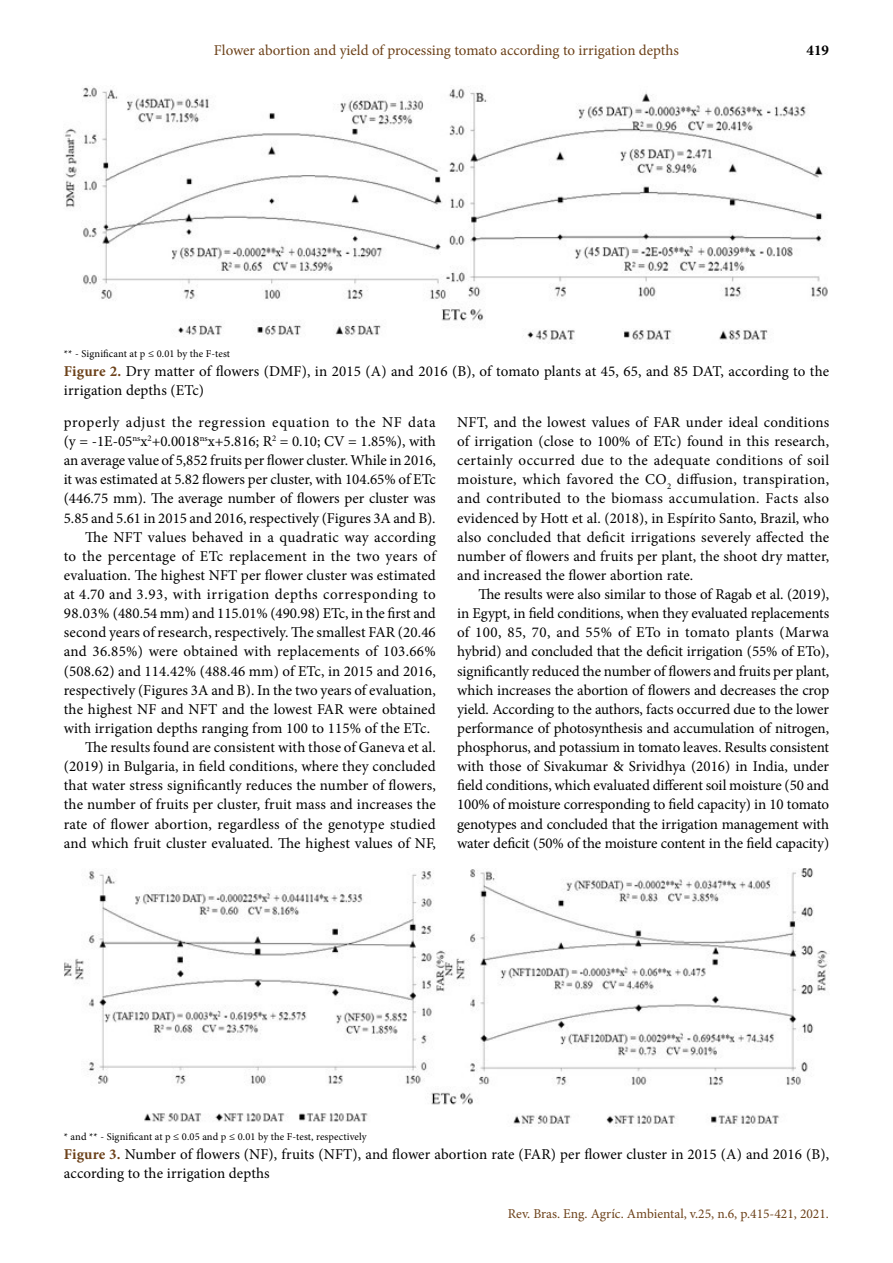
<style>
.page{position:relative;width:893px;height:1263px;background:#fff}
.page>*{position:absolute;margin:0;border:0;box-sizing:border-box;transform-origin:0 0}
.t1{font:15px/19px "Minion Pro";letter-spacing:.005em;color:#000;text-align:justify}
.t2{font:15px "Minion Pro";letter-spacing:.04em;color:#000}
.t3{font:15px "Minion Pro";color:#6c4119}
.t4{font:700 15px "Minion Pro";color:#000}
.t5{font:13.5px "Minion Pro";color:#6c4119}
.t6{font:10.5px "Minion Pro";letter-spacing:.005em;color:#000}
.s1{font-weight:700;color:#6c4119}
</style>
<div class="page">
<img style="left:65px;top:87px;width:763px;height:255px">
<img style="left:64px;top:869px;width:764px;height:257px">
<p class="t3" style="left:214px;top:40px;width:467px">Flower abortion and yield of processing tomato according to irrigation depths</p>
<p class="t4" style="left:806px;top:40px;width:24px">419</p>
<p class="t6" style="left:64px;top:347px;width:168px">** - Significant at p ≤ 0.01 by the F-test</p>
<p class="t1" style="left:64px;top:362px;width:767px"><span class="s1">Figure 2.</span> Dry matter of flowers (DMF), in 2015 (A) and 2016 (B), of tomato plants at 45, 65, and 85 DAT, according to the irrigation depths (ETc)</p>
<p class="t2" style="left:64px;top:412px;width:374px">properly adjust the regression equation to the NF data</p>
<p class="t1" style="left:64px;top:432px;width:374px">(y = -1E-05<sup>ns</sup>x<sup>2</sup>+0.0018<sup>ns</sup>x+5.816; R<sup>2</sup> = 0.10; CV = 1.85%), with</p>
<p class="t1" style="left:64px;top:451px;width:374px">an average value of 5,852 fruits per flower cluster. While in 2016,</p>
<p class="t1" style="left:64px;top:470px;width:374px">it was estimated at 5.82 flowers per cluster, with 104.65% of ETc</p>
<p class="t1" style="left:64px;top:489px;width:373px">(446.75 mm). The average number of flowers per cluster was</p>
<p class="t1" style="left:64px;top:508px;width:373px">5.85 and 5.61 in 2015 and 2016, respectively (Figures 3A and B).</p>
<p class="t1" style="left:85px;top:527px;width:352px">The NFT values behaved in a quadratic way according</p>
<p class="t1" style="left:64px;top:546px;width:374px">to the percentage of ETc replacement in the two years of</p>
<p class="t1" style="left:64px;top:566px;width:374px">evaluation. The highest NFT per flower cluster was estimated</p>
<p class="t2" style="left:64px;top:584px;width:374px">at 4.70 and 3.93, with irrigation depths corresponding to</p>
<p class="t1" style="left:64px;top:604px;width:374px">98.03% (480.54 mm) and 115.01% (490.98) ETc, in the first and</p>
<p class="t1" style="left:64px;top:623px;width:374px">second years of research, respectively. The smallest FAR (20.46</p>
<p class="t1" style="left:64px;top:642px;width:373px">and 36.85%) were obtained with replacements of 103.66%</p>
<p class="t1" style="left:64px;top:661px;width:374px">(508.62) and 114.42% (488.46 mm) of ETc, in 2015 and 2016,</p>
<p class="t1" style="left:64px;top:680px;width:374px">respectively (Figures 3A and B). In the two years of evaluation,</p>
<p class="t1" style="left:64px;top:699px;width:374px">the highest NF and NFT and the lowest FAR were obtained</p>
<p class="t1" style="left:64px;top:719px;width:368px">with irrigation depths ranging from 100 to 115% of the ETc.</p>
<p class="t1" style="left:85px;top:738px;width:352px">The results found are consistent with those of Ganeva et al.</p>
<p class="t1" style="left:64px;top:757px;width:374px">(2019) in Bulgaria, in field conditions, where they concluded</p>
<p class="t1" style="left:64px;top:776px;width:374px">that water stress significantly reduces the number of flowers,</p>
<p class="t1" style="left:64px;top:795px;width:374px">the number of fruits per cluster, fruit mass and increases the</p>
<p class="t1" style="left:64px;top:814px;width:374px">rate of flower abortion, regardless of the genotype studied</p>
<p class="t1" style="left:64px;top:833px;width:374px">and which fruit cluster evaluated. The highest values of NF,</p>
<p class="t1" style="left:457px;top:413px;width:374px">NFT, and the lowest values of FAR under ideal conditions of irrigation (close to 100% of ETc) found in this research, certainly occurred due to the adequate conditions of soil moisture, which favored the CO<sub>2</sub> diffusion, transpiration, and contributed to the biomass accumulation. Facts also evidenced by Hott et al. (2018), in Espírito Santo, Brazil, who also concluded that deficit irrigations severely affected the number of flowers and fruits per plant, the shoot dry matter, and increased the flower abortion rate.</p>
<p class="t1" style="left:457px;top:585px;width:374px;text-indent:21px">The results were also similar to those of Ragab et al. (2019), in Egypt, in field conditions, when they evaluated replacements of 100, 85, 70, and 55% of ETo in tomato plants (Marwa hybrid) and concluded that the deficit irrigation (55% of ETo), significantly reduced the number of flowers and fruits per plant, which increases the abortion of flowers and decreases the crop yield. According to the authors, facts occurred due to the lower performance of photosynthesis and accumulation of nitrogen, phosphorus, and potassium in tomato leaves. Results consistent with those of Sivakumar &amp; Srividhya (2016) in India, under field conditions, which evaluated different soil moisture (50 and 100% of moisture corresponding to field capacity) in 10 tomato genotypes and concluded that the irrigation management with water deficit (50% of the moisture content in the field capacity)</p>
<p class="t6" style="left:64px;top:1130px;width:304px">* and ** - Significant at p ≤ 0.05 and p ≤ 0.01 by the F-test, respectively</p>
<p class="t1" style="left:64px;top:1145px;width:767px"><span class="s1">Figure 3.</span> Number of flowers (NF), fruits (NFT), and flower abortion rate (FAR) per flower cluster in 2015 (A) and 2016 (B), according to the irrigation depths</p>
<p class="t5" style="left:508px;top:1204px;width:323px">Rev. Bras. Eng. Agríc. Ambiental, v.25, n.6, p.415-421, 2021.</p>
</div>
